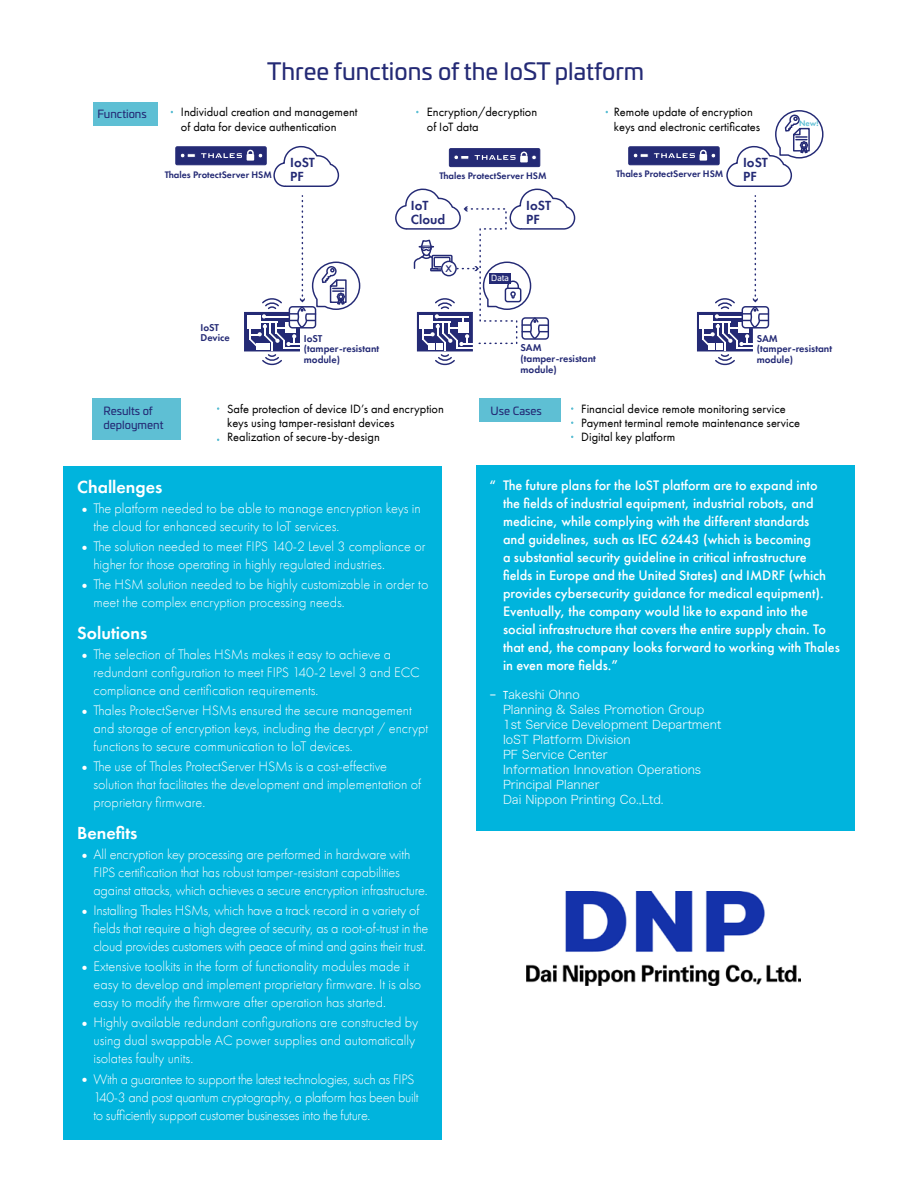
<style>
.page{position:relative;width:918px;height:1188px;background:#fff}
.page>*{position:absolute;margin:0;border:0;box-sizing:border-box;transform-origin:0 0}
.t1{font:23.4px "Univia Pro";color:#242a75}
.t2{font:600 18px "Futura PT";color:#fff}
.t3{font:300 14.25px/18px "Futura PT";color:#fff}
.t4{font:500 14.25px/18px "Futura PT";color:#fff}
.t5{font:300 14.25px/18px "Futura PT";letter-spacing:-.025em;color:#fff}
.t6{font:600 13.65px/14.1px "Futura PT";color:#242a75}
.t7{font:12.45px/14.1px "Futura PT";color:#000}
.t8{font:12.15px "Univia Pro";color:#242a75}
.t9{font:12px/15px "Hiragino Sans W2";color:#fff}
.t10{font:11.1px/14.1px "Univia Pro";color:#242a75}
.t11{font:600 10.2px/10.6px "Futura PT";color:#242a75}
.t12{font:600 9.75px "Futura PT";color:#242a75}
.t13{font:8.25px "Univia Pro";color:#fff}
.t14{font:600 8.25px "Futura PT";color:#5ebfd4}
.s1{font-weight:400;font-size:15px}
.s2{font-family:"Futura PT"}
</style>
<div class="page">
<div style="left:476px;top:466px;width:378px;height:365px;background:#00b4dd"></div>
<div style="left:93px;top:103px;width:65px;height:23px;background:#5ebfd4"></div>
<div style="left:245px;top:312px;width:54px;height:39px;background:#242a75"></div>
<div style="left:244px;top:312px;width:56px;height:39px;border:1px solid #242a75"></div>
<div style="left:247px;top:316px;width:13px;height:13px;background:#fff"></div>
<svg style="left:175px;top:146px;width:92px;height:19px;background:#3f4486"></svg>
<svg style="left:449px;top:148px;width:91px;height:19px;background:#3c4284"></svg>
<svg style="left:273px;top:145px;width:67px;height:42px"></svg>
<svg style="left:699px;top:314px;width:3px;height:35px"></svg>
<div style="left:697px;top:312px;width:56px;height:39px;border:1px solid #242a75"></div>
<div style="left:700px;top:316px;width:13px;height:13px;background:#fff"></div>
<svg style="left:628px;top:146px;width:92px;height:19px;background:#3f4486"></svg>
<svg style="left:702px;top:196px;width:68px;height:170px"></svg>
<div style="left:92px;top:398px;width:89px;height:42px;background:#5ebfd4"></div>
<div style="left:479px;top:398px;width:82px;height:24px;background:#5ebfd4"></div>
<svg style="left:249px;top:196px;width:112px;height:170px"></svg>
<svg style="left:726px;top:110px;width:98px;height:77px"></svg>
<svg style="left:395px;top:188px;width:181px;height:178px"></svg>
<div style="left:64px;top:466px;width:378px;height:673px;background:#00b4dd"></div>
<img style="left:526px;top:892px;width:275px;height:93px">
<p class="t10" style="left:98px;top:107px;width:51px">Functions</p>
<h1 class="t1" style="left:267px;top:54px;width:379px">Three functions of the IoST platform</h1>
<p class="t7" style="left:181px;top:105px;width:178px">Individual creation and management of data for device authentication</p>
<p class="t7" style="left:427px;top:105px;width:112px">Encryption/decryption of IoT data</p>
<p class="t7" style="left:614px;top:105px;width:148px">Remote update of encryption keys and electronic certificates</p>
<p class="t12" style="left:165px;top:169px;width:109px">Thales ProtectServer HSM</p>
<p class="t6" style="left:290px;top:155px;width:26px">IoST<br>PF</p>
<p class="t12" style="left:439px;top:170px;width:109px">Thales ProtectServer HSM</p>
<p class="t12" style="left:616px;top:168px;width:109px">Thales ProtectServer HSM</p>
<p class="t6" style="left:411px;top:198px;width:36px">IoT<br>Cloud</p>
<p class="t8" style="left:446px;top:258px;width:8px">x</p>
<p class="t6" style="left:526px;top:198px;width:26px">IoST<br>PF</p>
<p class="t13" style="left:491px;top:272px;width:19px">Data</p>
<p class="t6" style="left:743px;top:155px;width:26px">IoST<br>PF</p>
<p class="t14" style="left:799px;top:118px;width:21px">New!</p>
<p class="t11" style="left:201px;top:322px;width:31px">IoST<br>Device</p>
<p class="t11" style="left:304px;top:333px;width:77px">IoST (tamper-resistant module)</p>
<p class="t11" style="left:521px;top:343px;width:77px">SAM (tamper-resistant module)</p>
<p class="t11" style="left:757px;top:333px;width:77px">SAM (tamper-resistant module)</p>
<p class="t10" style="left:103px;top:403px;width:62px">Results of deployment</p>
<p class="t7" style="left:227px;top:402px;width:218px">Safe protection of device ID’s and encryption keys using tamper-resistant devices<br>Realization of secure-by-design</p>
<p class="t10" style="left:491px;top:403px;width:53px">Use Cases</p>
<p class="t7" style="left:581px;top:402px;width:220px">Financial device remote monitoring service<br>Payment terminal remote maintenance service<br>Digital key platform</p>
<p class="t2" style="left:77px;top:476px;width:87px">Challenges</p>
<p class="t3" style="left:93px;top:499px;width:329px;text-indent:-16px"><span class="s1">•</span>The platform needed to be able to manage encryption keys in the cloud for enhanced security to IoT services.</p>
<p class="t3" style="left:93px;top:538px;width:334px;text-indent:-16px"><span class="s1">•</span>The solution needed to meet FIPS 140-2 Level 3 compliance or higher for those operating in highly regulated industries.</p>
<p class="t3" style="left:93px;top:576px;width:336px;text-indent:-16px"><span class="s1">•</span>The HSM solution needed to be highly customizable in order to meet the complex encryption processing needs.</p>
<p class="t2" style="left:77px;top:622px;width:72px">Solutions</p>
<p class="t3" style="left:93px;top:645px;width:328px;text-indent:-16px"><span class="s1">•</span>The selection of Thales HSMs makes it easy to achieve a redundant configuration to meet FIPS 140-2 Level 3 and ECC compliance and certification requirements.</p>
<p class="t3" style="left:93px;top:702px;width:336px;text-indent:-16px"><span class="s1">•</span>Thales ProtectServer HSMs ensured the secure management and storage of encryption keys, including the decrypt / encrypt functions to secure communication to IoT devices.</p>
<p class="t3" style="left:93px;top:758px;width:329px;text-indent:-16px"><span class="s1">•</span>The use of Thales ProtectServer HSMs is a cost-effective solution that facilitates the development and implementation of proprietary firmware.</p>
<p class="t2" style="left:77px;top:822px;width:62px">Benefits</p>
<p class="t3" style="left:93px;top:845px;width:336px;text-indent:-16px"><span class="s1">•</span>All encryption key processing are performed in hardware with<br>FIPS certification that has robust tamper-resistant capabilities against attacks, which achieves a secure encryption infrastructure.</p>
<p class="t3" style="left:93px;top:902px;width:336px;text-indent:-16px"><span class="s1">•</span>Installing Thales HSMs, which have a track record in a variety of fields that require a high degree of security, as a root-of-trust in the cloud provides customers with peace of mind and gains their trust.</p>
<p class="t3" style="left:93px;top:958px;width:329px;text-indent:-16px"><span class="s1">•</span>Extensive toolkits in the form of functionality modules made it easy to develop and implement proprietary firmware. It is also easy to modify the firmware after operation has started.</p>
<p class="t3" style="left:93px;top:1014px;width:326px;text-indent:-16px"><span class="s1">•</span>Highly available redundant configurations are constructed by using dual swappable AC power supplies and automatically isolates faulty units.</p>
<p class="t5" style="left:93px;top:1070px;width:327px;text-indent:-16px"><span class="s1">•</span>With a guarantee to support the latest technologies, such as FIPS<br>140-3 and post quantum cryptography, a platform has been built to sufficiently support customer businesses into the future.</p>
<p class="t4" style="left:503px;top:476px;width:338px;text-indent:-13px">“ The future plans for the IoST platform are to expand into<br>the fields of industrial equipment, industrial robots, and medicine, while complying with the different standards<br>and guidelines, such as IEC 62443 (which is becoming<br>a substantial security guideline in critical infrastructure<br>fields in Europe and the United States) and IMDRF (which provides cybersecurity guidance for medical equipment).<br>Eventually, the company would like to expand into the social infrastructure that covers the entire supply chain. To that end, the company looks forward to working with Thales in even more fields.”</p>
<p class="t9" style="left:503px;top:686px;width:220px;text-indent:-14px"><span class="s2">– T</span>akeshi Ohno<br>Planning &amp; Sales Promotion Group<br>1st Service Development Department<br>IoST Platform Division<br>PF Service Center<br>Information Innovation Operations<br>Principal Planner<br>Dai Nippon Printing Co.,Ltd.</p>
</div>
